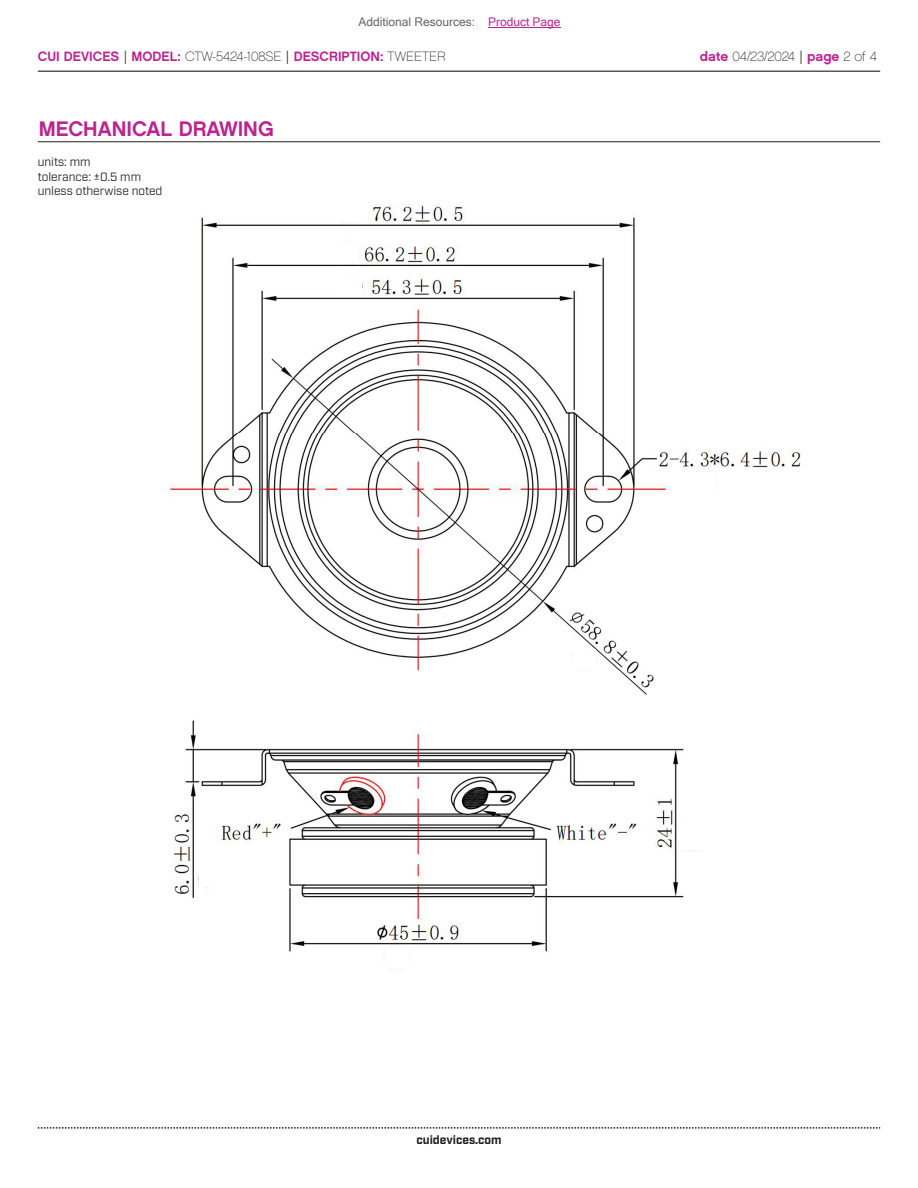
<style>
.page{position:relative;width:918px;height:1188px;background:#fff}
.page>*{position:absolute;margin:0;border:0;box-sizing:border-box;transform-origin:0 0}
.t1{font:21px "Chalet New York Nineteen Sixty";color:#bd238f}
.t2{font:13.5px "Chalet New York Nineteen Sixty";color:#bd238f}
.t3{font:13.5px "Chalet Paris Nineteen Sixty";letter-spacing:-.01em;color:#231f20}
.t4{font:12px/14.4px "Industry";color:#231f20}
.t5{font:12px "Microsoft Sans Serif";color:#63676b}
.t6{font:700 12px "Industry";color:#231f20}
.s1{color:#bd238f}
.s2{font-family:"Industry";color:#231f20}
.s3{font-family:"Chalet Paris Nineteen Sixty";color:#231f20}
.s4{font-family:"Chalet New York Nineteen Sixty";color:#bd238f}
.s5{font-family:"Industry"}
</style>
<div class="page">
<hr style="left:38px;top:71px;width:842px;height:1px;background:#231f20">
<svg style="left:38px;top:1127px;width:842px;height:2px"></svg>
<hr style="left:38px;top:141px;width:842px;height:1px;background:#231f20">
<img style="left:167px;top:204px;width:634px;height:767px">
<div style="left:338px;top:201px;width:24px;height:21px;background:#fff"></div>
<div style="left:334px;top:243px;width:24px;height:21px;background:#fff"></div>
<div style="left:338px;top:275px;width:24px;height:21px;background:#fff"></div>
<div style="left:692px;top:472px;width:24px;height:21px;background:#fff"></div>
<div style="left:572px;top:649px;width:24px;height:21px;background:#fff"></div>
<div style="left:680px;top:830px;width:24px;height:20px;background:#fff"></div>
<div style="left:385px;top:947px;width:24px;height:21px;background:#fff"></div>
<div style="left:199px;top:867px;width:23px;height:20px;background:#fff"></div>
<hr style="left:488px;top:27px;width:73px;height:1px;background:#bd238f">
<p class="t5" style="left:358px;top:15px;width:204px">Additional Resources: <span class="s1">Product Page</span></p>
<p class="t2" style="left:38px;top:47px;width:409px">CUI DEVICES <span class="s2">|</span> MODEL: <span class="s3">CTW-5424-108SE</span> <span class="s2">|</span> DESCRIPTION: <span class="s3">TWEETER</span></p>
<p class="t3" style="left:700px;top:48px;width:179px"><span class="s4">date</span> 04/23/2024 <span class="s5">|</span> <span class="s4">page</span> 2 of 4</p>
<h1 class="t1" style="left:39px;top:115px;width:236px">MECHANICAL DRAWING</h1>
<p class="t4" style="left:38px;top:155px;width:126px">units: mm<br>tolerance: ±0.5 mm unless otherwise noted</p>
<p class="t6" style="left:416px;top:1132px;width:87px">cuidevices.com</p>
</div>
